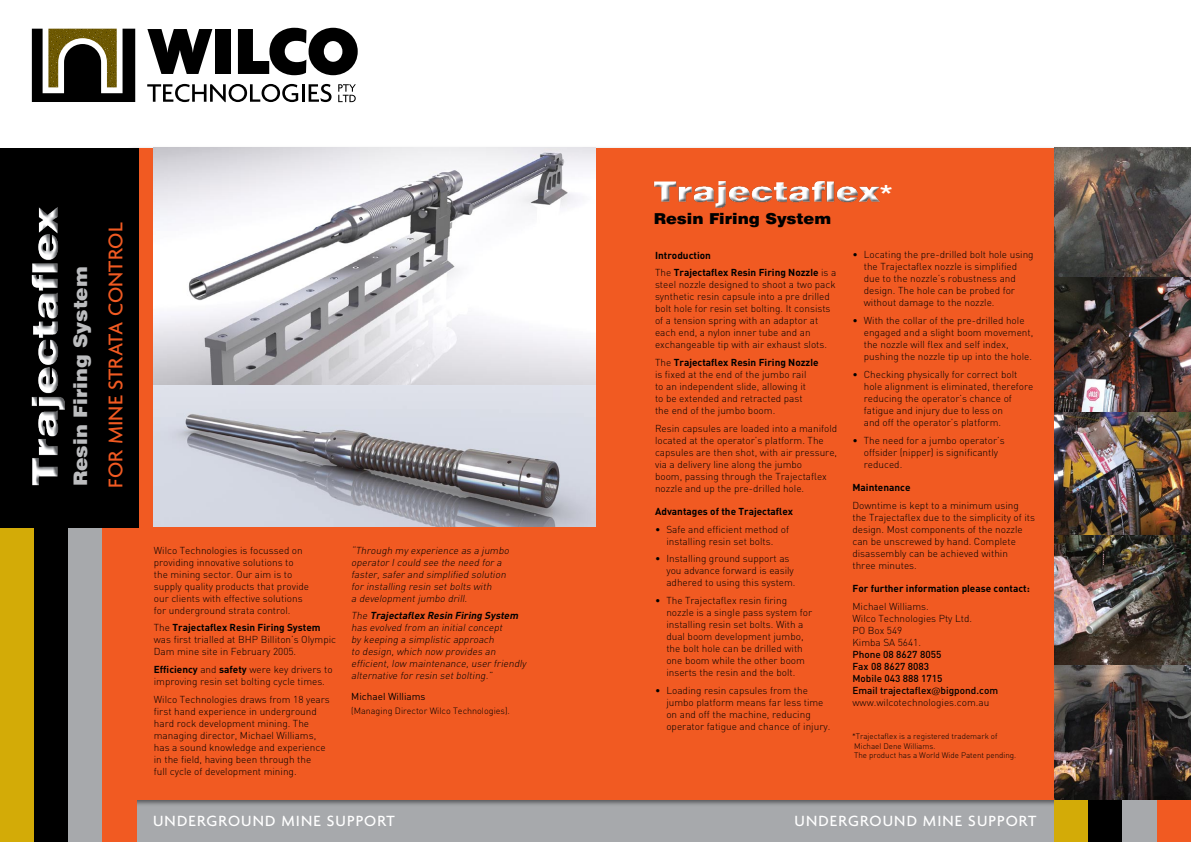
<style>
.page{position:relative;width:1191px;height:842px;background:#fff}
.page>*{position:absolute;margin:0;border:0;box-sizing:border-box;transform-origin:0 0}
.t1{font:500 22.3px "Swiss 721 BT";color:#fff;scale:1.26 1}
.t2{font:500 21.5px "Agenda";letter-spacing:-.005em;color:#f15a22}
.t3{font:900 18.7px "Swiss 721 BT";color:#bcbdbf;scale:1.08 1}
.t4{font:500 16px "Agenda";letter-spacing:.07em;color:#fff}
.t5{font:900 15.1px "Swiss 721 BT";color:#000;scale:1.08 1}
.t6{font:300 10px/12px "Converse DIN Light";color:#000}
.t7{font:italic 300 10px/12px "Converse DIN Light";color:#000}
.t8{font:700 10px/17.7px "Converse DIN Bold";color:#000}
.t9{font:500 10px/12px "Converse DIN Medium";color:#000}
.t10{font:italic 700 10px "Converse DIN Bold";color:#000}
.t11{font:10px "Converse DIN Reg";color:#000}
.t12{font:300 9px "Converse DIN Light";color:#000}
.t13{font:300 8px/9.6px "Converse DIN Light";color:#000}
.s1{font-family:"Converse DIN Light";font-weight:300}
.s2{font-family:"Converse DIN Bold";font-weight:700}
.s3{font-family:"Swiss 721 BT";font-weight:400;font-size:9px}
</style>
<div class="page">
<div style="left:136px;top:795px;width:1055px;height:47px;background:#a7a9ac"></div>
<div style="left:130px;top:148px;width:939px;height:651px;background:#f15a22"></div>
<img style="left:153px;top:385px;width:442px;height:141px">
<img style="left:153px;top:148px;width:442px;height:237px">
<svg style="left:147px;top:29px;width:65px;height:45px"></svg>
<div style="left:215px;top:29px;width:15px;height:45px;background:#000"></div>
<svg style="left:238px;top:28px;width:120px;height:47px"></svg>
<svg style="left:147px;top:84px;width:151px;height:18px"></svg>
<hr style="left:302px;top:84px;width:3px;height:18px;background:#000">
<svg style="left:308px;top:84px;width:23px;height:18px"></svg>
<svg style="left:32px;top:29px;width:103px;height:73px"></svg>
<img style="left:48px;top:29px;width:69px;height:58px">
<svg style="left:338px;top:84px;width:18px;height:18px"></svg>
<div style="left:0;top:527px;width:34px;height:315px;background:#d3ab07"></div>
<div style="left:34px;top:522px;width:34px;height:320px;background:#000"></div>
<div style="left:68px;top:527px;width:34px;height:315px;background:#a7a9ac"></div>
<div style="left:102px;top:527px;width:34px;height:315px;background:#f15a22"></div>
<div style="left:0;top:148px;width:139px;height:379px;background:#000"></div>
<img style="left:31px;top:207px;width:34px;height:279px">
<img style="left:1054px;top:148px;width:137px;height:129px">
<img style="left:1054px;top:412px;width:137px;height:124px">
<img style="left:1054px;top:277px;width:137px;height:135px">
<img style="left:1054px;top:536px;width:137px;height:129px">
<img style="left:653px;top:181px;width:227px;height:27px">
<div style="left:1054px;top:799px;width:35px;height:43px;background:#d3ab07"></div>
<div style="left:1089px;top:799px;width:34px;height:43px;background:#000"></div>
<div style="left:1157px;top:799px;width:34px;height:43px;background:#f15a22"></div>
<img style="left:1054px;top:665px;width:137px;height:134px">
<h3 class="t3" style="left:69px;top:486px;width:205px;rotate:-90deg">Resin Firing System</h3>
<h2 class="t2" style="left:102px;top:488px;width:266px;rotate:-90deg">For Mine Strata Control</h2>
<p class="t6" style="left:154px;top:544px;width:157px">Wilco Technologies is focussed on providing innovative solutions to the mining sector. Our aim is to supply quality products that provide our clients with effective solutions for underground strata control.</p>
<p class="t8" style="left:154px;top:618px;width:168px"><span class="s1">The</span> Trajectaflex Resin Firing System</p>
<p class="t6" style="left:154px;top:634px;width:184px">was first trialled at BHP Billiton’s Olympic<br>Dam mine site in February 2005.</p>
<p class="t6" style="left:154px;top:663px;width:180px"><span class="s2">Efficiency</span> and <span class="s2">safety</span> were key drivers to improving resin set bolting cycle times.</p>
<p class="t6" style="left:154px;top:693px;width:177px">Wilco Technologies draws from 18 years first hand experience in underground hard rock development mining. The managing director, Michael Williams, has a sound knowledge and experience in the field, having been through the<br>full cycle of development mining.</p>
<p class="t7" style="left:351px;top:544px;width:161px">“Through my experience as a jumbo operator Icould see the need for a faster,safer and simplified solution for installing resin setbolts with<br>a developmentjumbo drill.</p>
<p class="t10" style="left:351px;top:609px;width:170px"><span class="s1">The</span> Trajectaflex Resin Firing System</p>
<p class="t7" style="left:351px;top:622px;width:178px">has evolved from an initialconcept<br>by keeping a simplistic approach<br>to design,which now provides an efficient,low maintenance,user friendly alternative for resin setbolting.”</p>
<p class="t11" style="left:351px;top:690px;width:76px">Michael Williams</p>
<p class="t12" style="left:351px;top:705px;width:160px">(Managing Director Wilco Technologies).</p>
<h3 class="t4" style="left:153px;top:811px;width:243px">UNDERGROUND MINE SUPPORT</h3>
<h3 class="t5" style="left:653px;top:209px;width:166px">Resin Firing System</h3>
<p class="t8" style="left:655px;top:246px;width:183px">Introduction<br><span class="s1">The</span> Trajectaflex Resin Firing Nozzle <span class="s1">is a</span></p>
<p class="t6" style="left:655px;top:279px;width:182px">steel nozzle designed to shoot a two pack synthetic resin capsule into a pre drilled bolt hole for resin set bolting. It consists of a tension spring with an adaptor at each end, a nylon inner tube and an exchangeable tip with air exhaust slots.</p>
<p class="t8" style="left:655px;top:353px;width:165px"><span class="s1">The</span> Trajectaflex Resin Firing Nozzle</p>
<p class="t6" style="left:655px;top:368px;width:153px">is fixed at the end of the jumbo rail to an independent slide, allowing it to be extended and retracted past the end of the jumbo boom.</p>
<p class="t6" style="left:655px;top:422px;width:184px">Resin capsules are loaded into a manifold located at the operator’s platform. The capsules are then shot, with air pressure, via a delivery line along the jumbo<br>boom, passing through the Trajectaflex nozzle and up the pre-drilled hole.</p>
<p class="t8" style="left:655px;top:502px;width:140px">Advantages of the Trajectaflex</p>
<p class="t6" style="left:655px;top:523px;width:136px;text-align:center">• Safe and efficient method of installing resin set bolts.</p>
<p class="t6" style="left:666px;top:553px;width:131px;text-indent:-11px">• Installing ground support as you advance forward is easily adhered to using this system.</p>
<p class="t6" style="left:666px;top:594px;width:147px;text-indent:-11px">• The Trajectaflex resin firing nozzle is a single pass system for installing resin set bolts. With a dual boom development jumbo, the bolt hole can be drilled with one boom while the other boom inserts the resin and the bolt.</p>
<p class="t6" style="left:666px;top:684px;width:165px;text-indent:-11px">• Loading resin capsules from the jumbo platform means far less time on and off the machine, reducing operator fatigue and chance of injury.</p>
<h1 class="t1" style="left:879px;top:180px;width:13px">*</h1>
<p class="t6" style="left:863px;top:249px;width:171px;text-indent:-11px">• Locating the pre-drilled bolt hole using the Trajectaflex nozzle is simplified due to the nozzle’s robustness and design. The hole can be probed for without damage to the nozzle.</p>
<p class="t6" style="left:863px;top:314px;width:171px;text-indent:-11px">• With the collar of the pre-drilled hole engaged and a slight boom movement, the nozzle will flex and self index, pushing the nozzle tip up into the hole.</p>
<p class="t6" style="left:863px;top:368px;width:171px;text-indent:-11px">• Checking physically for correct bolt hole alignment is eliminated, therefore reducing the operator’s chance of fatigue and injury due to less on<br>and off the operator’s platform.</p>
<p class="t6" style="left:863px;top:434px;width:142px;text-indent:-11px">• The need for a jumbo operator’s offsider (nipper) is significantly reduced.</p>
<p class="t8" style="left:852px;top:478px;width:60px">Maintenance</p>
<p class="t6" style="left:852px;top:499px;width:184px">Downtime is kept to a minimum using the Trajectaflex due to the simplicity of its design. Most components of the nozzle can be unscrewed by hand. Complete disassembly can be achieved within<br>three minutes.</p>
<p class="t8" style="left:852px;top:579px;width:179px">For further information please contact:</p>
<p class="t6" style="left:852px;top:600px;width:121px">Michael Williams.<br>Wilco Technologies Pty Ltd.<br>PO Box 549<br>Kimba SA 5641.</p>
<p class="t9" style="left:852px;top:648px;width:147px">Phone 08 8627 8055<br>Fax 08 8627 8083<br>Mobile 043 888 1715<br>Email trajectaflex<span class="s3">@</span>bigpond.com</p>
<p class="t6" style="left:852px;top:696px;width:138px">www.wilcotechnologies.com.au</p>
<p class="t13" style="left:852px;top:731px;width:166px">*Trajectaflex is a registered trademark of<br>Michael Dene Williams.<br>The product has a World Wide Patent pending.</p>
<h3 class="t4" style="left:794px;top:811px;width:243px">UNDERGROUND MINE SUPPORT</h3>
</div>
